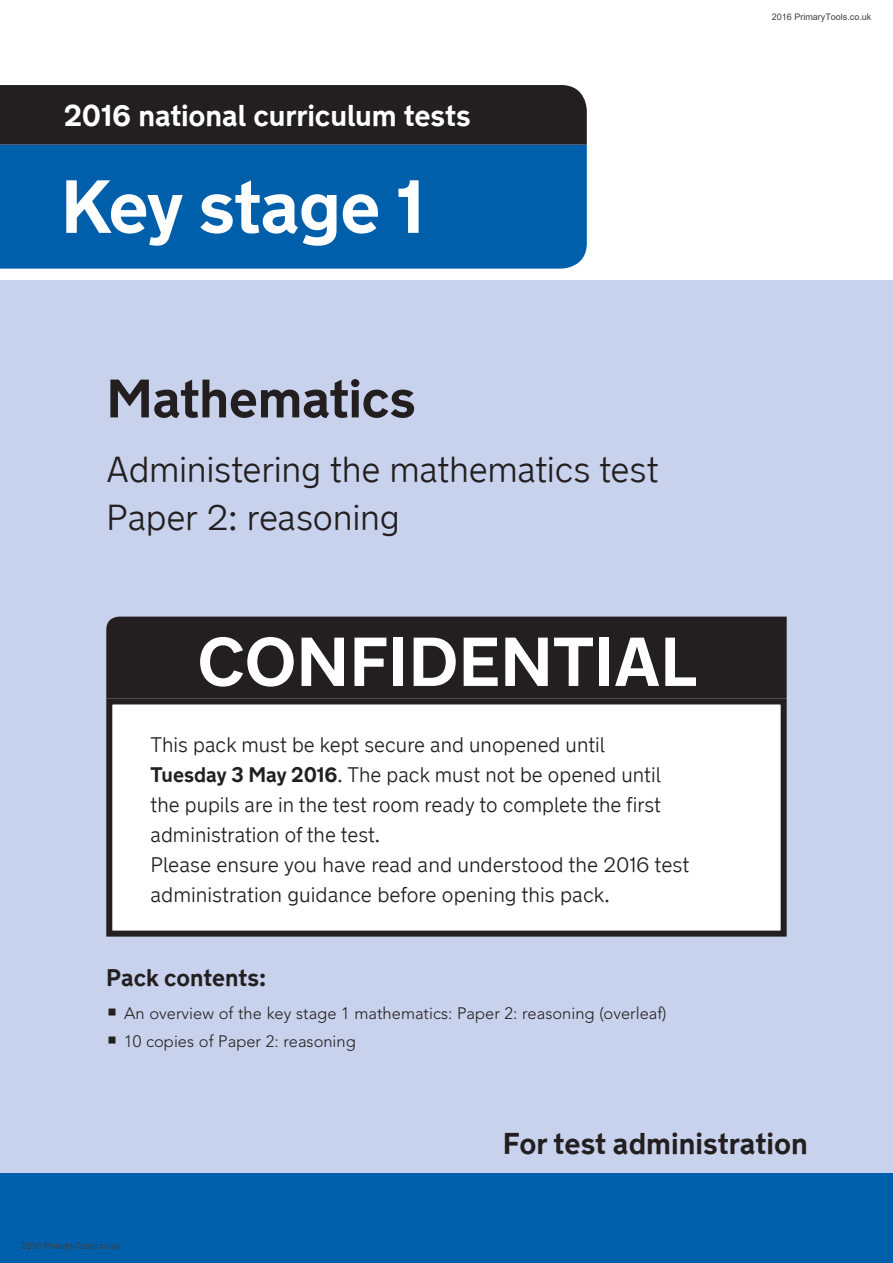
<style>
.page{position:relative;width:893px;height:1263px;background:#fff}
.page>*{position:absolute;margin:0;border:0;box-sizing:border-box;transform-origin:0 0}
.KeyStage{font:700 75px "New Transport";letter-spacing:-.015em;color:#fff}
.CONFIDENTIAL_MATERIA{font:700 69px "New Transport";color:#fff}
.Full_Test_Title{font:700 54px "New Transport";letter-spacing:-.01em;color:#231f20}
.Full_Test_Title-2{font:300 36px/48px "New Transport";letter-spacing:-.01em;color:#231f20}
.National_Curriculum{font:700 30px "New Transport";letter-spacing:-.005em;color:#fff}
.For_test_administrat{font:700 30px "New Transport";color:#231f20}
.Test_date{font:700 24px "New Transport";color:#231f20}
.Test_Instruction{font:300 21px/30px "New Transport";color:#231f20}
.t1{font:300 16.5px "Avenir LT Std";color:#231f20}
.t2{font:9px "Arial";color:#404040}
.s1{font-weight:700}
</style>
<div class="page">
<div style="left:0;top:281px;width:893px;height:893px;background:#c8d2ec"></div>
<div style="left:0;top:1174px;width:893px;height:89px;background:#005faa"></div>
<div style="left:0;top:145px;width:587px;height:124px;background:#005faa"></div>
<div style="left:0;top:85px;width:587px;height:60px;background:#231f20"></div>
<div style="left:109px;top:701px;width:675px;height:232px;background:#fff"></div>
<div style="left:106px;top:698px;width:681px;height:238px;border:6px solid #231f20"></div>
<div style="left:106px;top:617px;width:681px;height:81px;background:#231f20"></div>
<p class="National_Curriculum" style="left:64px;top:97px;width:408px">2016 national curriculum tests</p>
<p class="KeyStage" style="left:61px;top:159px;width:365px">Key stage 1</p>
<p class="Full_Test_Title" style="left:106px;top:364px;width:311px">Mathematics</p>
<p class="Full_Test_Title-2" style="left:106px;top:446px;width:554px">Administering the mathematics test<br>Paper 2: reasoning</p>
<p class="CONFIDENTIAL_MATERIA" style="left:197px;top:618px;width:501px">CONFIDENTIAL</p>
<p class="Test_Instruction" style="left:151px;top:730px;width:540px">This pack must be kept secure and unopened until<br><span class="s1">Tuesday 3 May 2016</span>. The pack must not be opened until the pupils are in the test room ready to complete the first administration of the test.<br>Please ensure you have read and understood the 2016 test administration guidance before opening this pack.</p>
<p class="Test_date" style="left:106px;top:963px;width:161px">Pack contents:</p>
<p class="t1" style="left:124px;top:1003px;width:544px">An overview of the key stage 1 mathematics: Paper 2: reasoning (overleaf)</p>
<p class="t1" style="left:124px;top:1031px;width:233px">10 copies of Paper 2: reasoning</p>
<p class="t2" style="left:772px;top:10px;width:101px">2016 PrimaryTools.co.uk</p>
<p class="t2" style="left:22px;top:1240px;width:101px">2016 PrimaryTools.co.uk</p>
<p class="For_test_administrat" style="left:503px;top:1125px;width:307px">For test administration</p>
</div>
